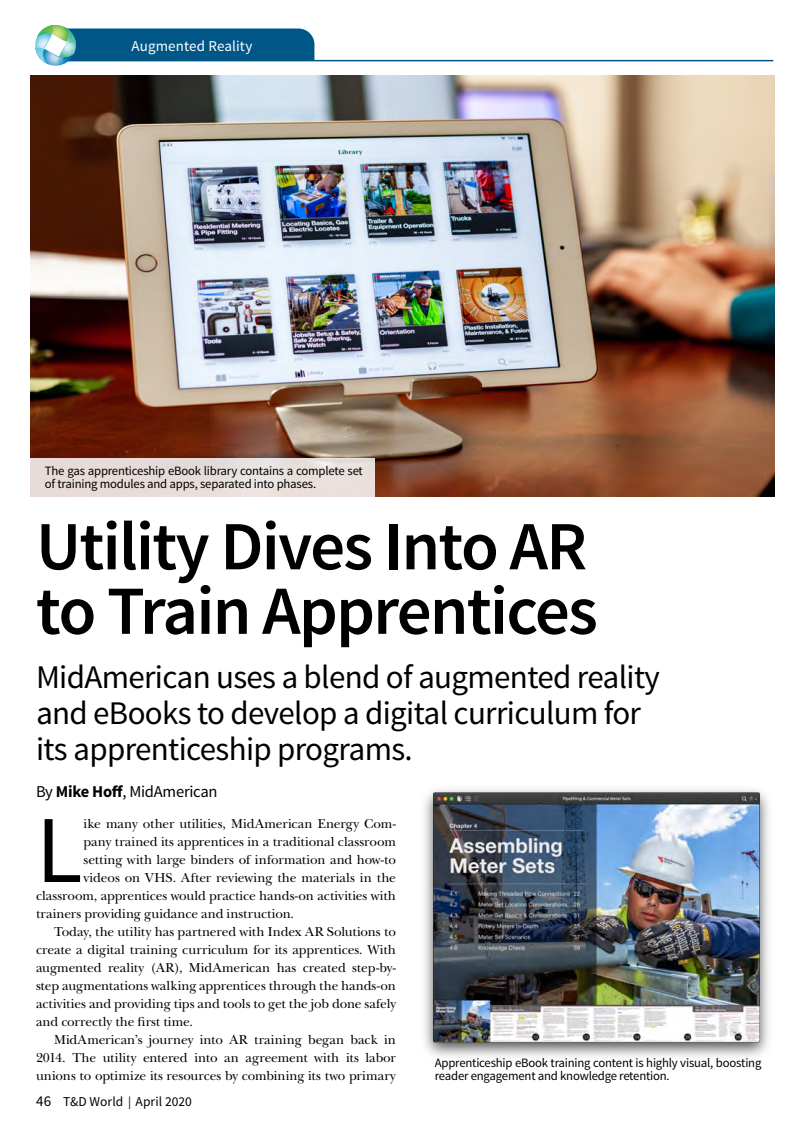
<style>
.page{position:relative;width:810px;height:1134px;background:#fff}
.page>*{position:absolute;margin:0;border:0;box-sizing:border-box;transform-origin:0 0}
.t1{font:95.85px "Source Sans Pro";color:#000}
.t2{font:600 69px/64.5px "Source Sans Pro";letter-spacing:-.025em;color:#000}
.t3{font:33px/36px "Source Sans Pro";letter-spacing:-.02em;color:#000}
.t4{font:16.5px "Source Sans Pro";letter-spacing:-.015em;color:#000}
.t5{font:15px "Source Sans Pro";letter-spacing:.005em;color:#fff}
.t6{font:13.5px "New Baskerville Std";letter-spacing:-.005em;color:#000}
.t7{font:13.5px "Source Sans Pro";letter-spacing:.005em;color:#000}
.t8{font:12.75px/13.5px "Source Sans Pro";letter-spacing:-.015em;color:#000}
.s1{font-weight:700}
.s2{font-size:15px}
.s3{font-size:12.75px}
</style>
<div class="page">
<hr style="left:58px;top:60px;width:715px;height:1px;background:#005787">
<svg style="left:35px;top:25px;width:279px;height:41px"></svg>
<img style="left:58px;top:55px;width:16px;height:11px">
<img style="left:59px;top:55px;width:15px;height:4px">
<img style="left:30px;top:75px;width:745px;height:422px">
<svg style="left:30px;top:459px;width:344px;height:38px;background:#e7ddda"></svg>
<img style="left:424px;top:789px;width:345px;height:268px">
<p class="t5" style="left:131px;top:36px;width:123px">Augmented Reality</p>
<p class="t8" style="left:45px;top:464px;width:320px">The gas apprenticeship eBook library contains a complete set of training modules and apps, separated into phases.</p>
<h2 class="t2" style="left:36px;top:516px;width:563px">Utility Dives Into AR to Train Apprentices</h2>
<h3 class="t3" style="left:36px;top:659px;width:625px">MidAmerican uses a blend of augmented reality and eBooks to develop a digital curriculum for its apprenticeship programs.</h3>
<p class="t4" style="left:36px;top:782px;width:183px">By <span class="s1">Mike Hoff</span>, MidAmerican</p>
<h1 class="t1" style="left:36px;top:791px;width:48px">L</h1>
<p class="t6" style="left:84px;top:816px;width:314px">ike many other utilities, MidAmerican Energy Com-</p>
<p class="t6" style="left:84px;top:834px;width:314px">pany trained its apprentices in a traditional classroom</p>
<p class="t6" style="left:84px;top:852px;width:314px">setting with large binders of information and how-to</p>
<p class="t6" style="left:84px;top:870px;width:314px">videos on VHS. After reviewing the materials in the</p>
<p class="t6" style="left:36px;top:888px;width:362px">classroom, apprentices would practice hands-on activities with</p>
<p class="t6" style="left:36px;top:906px;width:260px">trainers providing guidance and instruction.</p>
<p class="t6" style="left:54px;top:924px;width:343px">Today, the utility has partnered with Index AR Solutions to</p>
<p class="t6" style="left:36px;top:942px;width:361px">create a digital training curriculum for its apprentices. With</p>
<p class="t6" style="left:36px;top:960px;width:362px">augmented reality (AR), MidAmerican has created step-by-</p>
<p class="t6" style="left:36px;top:978px;width:362px">step augmentations walking apprentices through the hands-on</p>
<p class="t6" style="left:36px;top:996px;width:362px">activities and providing tips and tools to get the job done safely</p>
<p class="t6" style="left:36px;top:1014px;width:159px">and correctly the first time.</p>
<p class="t6" style="left:54px;top:1032px;width:344px">MidAmerican’s journey into AR training began back in</p>
<p class="t6" style="left:36px;top:1050px;width:362px">2014. The utility entered into an agreement with its labor</p>
<p class="t6" style="left:36px;top:1068px;width:361px">unions to optimize its resources by combining its two primary</p>
<p class="t8" style="left:435px;top:1056px;width:328px">Apprenticeship eBook training content is highly visual, boosting reader engagement and knowledge retention.</p>
<p class="t7" style="left:36px;top:1093px;width:157px"><span class="s2">46</span> T&amp;D World <span class="s3">|</span> April 2020</p>
</div>
